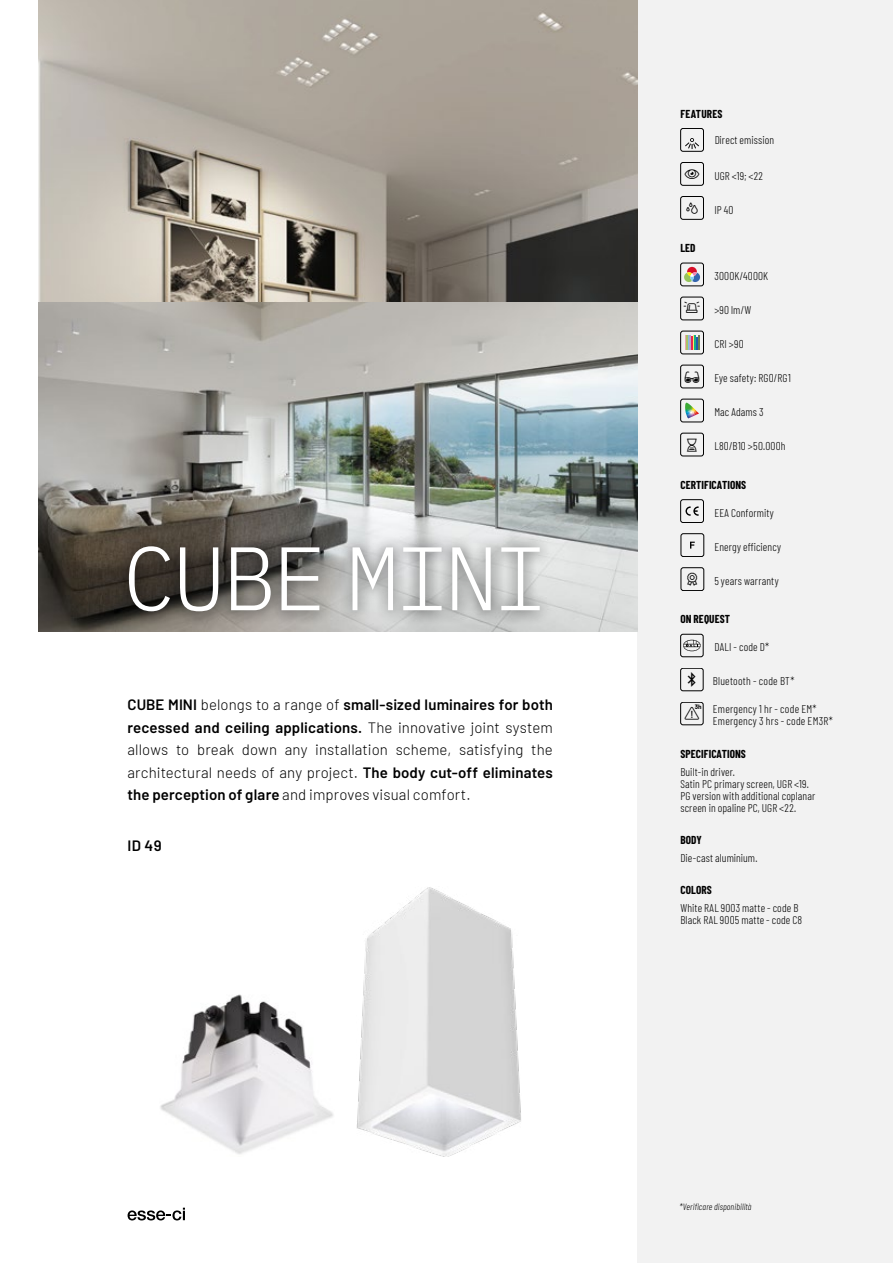
<style>
.page{position:relative;width:893px;height:1263px;background:#fff}
.page>*{position:absolute;margin:0;border:0;box-sizing:border-box;transform-origin:0 0}
.t1{font:300 90px "IBM Plex Mono";letter-spacing:-.045em;color:#fff}
.t2{font:300 15px/22.5px "Barlow";letter-spacing:.005em;color:#000;text-align:justify}
.t3{font:600 15px "Barlow";letter-spacing:.005em;color:#000}
.t4{font:300 11.25px/12px "Barlow Condensed";letter-spacing:.015em;color:#000}
.t5{font:700 11.25px "Barlow Condensed";letter-spacing:.01em;color:#000}
.t6{font:italic 300 9.15px "Barlow Condensed";letter-spacing:.01em;color:#000}
.t7{font:700 6.3px "Barlow";color:#000}
.s1{font-weight:300}
.s2{font-weight:600}
</style>
<div class="page">
<div style="left:638px;top:0;width:255px;height:1263px;background:#f2f2f2"></div>
<img style="left:38px;top:0;width:600px;height:303px">
<img style="left:38px;top:303px;width:600px;height:328px">
<img style="left:160px;top:994px;width:173px;height:160px">
<img style="left:357px;top:887px;width:164px;height:270px">
<div style="left:115px;top:532px;width:438px;height:94px;background:#000;opacity:.65"></div>
<div style="left:680px;top:499px;width:24px;height:24px;border:1px solid #000;border-radius:2px"></div>
<svg style="left:685px;top:506px;width:14px;height:10px"></svg>
<div style="left:681px;top:533px;width:23px;height:24px;border:1px solid #000;border-radius:2px"></div>
<svg style="left:690px;top:542px;width:5px;height:7px"></svg>
<div style="left:681px;top:567px;width:23px;height:24px;border:1px solid #000;border-radius:2px"></div>
<div style="left:680px;top:196px;width:24px;height:24px;border:1px solid #000;border-radius:2px"></div>
<div style="left:680px;top:162px;width:24px;height:24px;border:1px solid #000;border-radius:2px"></div>
<div style="left:680px;top:128px;width:24px;height:24px;border:1px solid #000;border-radius:2px"></div>
<svg style="left:685px;top:138px;width:14px;height:11px"></svg>
<div style="left:680px;top:297px;width:24px;height:23px;border:1px solid #000;border-radius:2px"></div>
<div style="left:680px;top:433px;width:24px;height:23px;border:1px solid #000;border-radius:2px"></div>
<div style="left:680px;top:399px;width:24px;height:23px;border:1px solid #000;border-radius:2px"></div>
<svg style="left:685px;top:403px;width:14px;height:15px"></svg>
<div style="left:680px;top:331px;width:24px;height:23px;border:1px solid #000;border-radius:2px"></div>
<svg style="left:685px;top:335px;width:14px;height:15px"></svg>
<div style="left:680px;top:263px;width:24px;height:23px;border:1px solid #000;border-radius:2px"></div>
<svg style="left:684px;top:267px;width:16px;height:15px"></svg>
<div style="left:680px;top:365px;width:24px;height:23px;border:1px solid #000;border-radius:2px"></div>
<div style="left:680px;top:634px;width:23px;height:23px;border:1px solid #000;border-radius:2px"></div>
<svg style="left:683px;top:640px;width:18px;height:11px"></svg>
<div style="left:680px;top:668px;width:23px;height:23px;border:1px solid #000;border-radius:2px"></div>
<div style="left:680px;top:702px;width:23px;height:23px;border:1px solid #000;border-radius:2px"></div>
<svg style="left:128px;top:1208px;width:57px;height:12px"></svg>
<p class="t5" style="left:680px;top:106px;width:44px">FEATURES</p>
<p class="t4" style="left:714px;top:133px;width:61px">Direct emission</p>
<p class="t4" style="left:714px;top:169px;width:50px">UGR &lt;19; &lt;22</p>
<p class="t5" style="left:680px;top:240px;width:17px">LED</p>
<p class="t4" style="left:714px;top:203px;width:21px">IP 40</p>
<p class="t4" style="left:714px;top:269px;width:55px">3000K/4000K</p>
<p class="t4" style="left:714px;top:303px;width:38px">&gt;90 lm/W</p>
<p class="t4" style="left:714px;top:337px;width:31px">CRI &gt;90</p>
<p class="t4" style="left:714px;top:371px;width:78px">Eye safety: RG0/RG1</p>
<p class="t4" style="left:714px;top:405px;width:51px">Mac Adams 3</p>
<p class="t4" style="left:714px;top:439px;width:73px">L80/B10 &gt;50.000h</p>
<h1 class="t1" style="left:122px;top:510px;width:427px">CUBE MINI</h1>
<p class="t5" style="left:680px;top:477px;width:67px">CERTIFICATIONS</p>
<p class="t4" style="left:714px;top:506px;width:61px">EEA Conformity</p>
<p class="t4" style="left:714px;top:540px;width:68px">Energy efficiency</p>
<p class="t4" style="left:714px;top:574px;width:66px">5 years warranty</p>
<p class="t5" style="left:680px;top:611px;width:51px">ON REQUEST</p>
<p class="t4" style="left:714px;top:640px;width:56px">DALI - code D*</p>
<p class="t4" style="left:713px;top:674px;width:83px">Bluetooth - code BT*</p>
<p class="t4" style="left:713px;top:702px;width:122px">Emergency 1 hr - code EM*<br>Emergency 3 hrs - code EM3R*</p>
<h2 class="t3" style="left:128px;top:694px;width:427px">CUBE MINI <span class="s1">belongs to a range of</span> small-sized luminaires for both</h2>
<p class="t7" style="left:695px;top:702px;width:8px">3h</p>
<p class="t2" style="left:128px;top:715px;width:427px"><span class="s2">recessed and ceiling applications.</span> The innovative joint system allows to break down any installation scheme, satisfying the architectural needs of any project. <span class="s2">The body cut-off eliminates the perception of glare</span> and improves visual comfort.</p>
<h2 class="t3" style="left:128px;top:835px;width:36px">ID 49</h2>
<p class="t5" style="left:680px;top:746px;width:67px">SPECIFICATIONS</p>
<p class="t4" style="left:680px;top:765px;width:136px">Built-in driver.<br>Satin PC primary screen, UGR &lt;19.<br>PG version with additional coplanar screen in opaline PC, UGR &lt;22.</p>
<p class="t5" style="left:680px;top:832px;width:23px">BODY</p>
<p class="t4" style="left:680px;top:851px;width:79px">Die-cast aluminium.</p>
<p class="t5" style="left:680px;top:882px;width:33px">COLORS</p>
<p class="t4" style="left:680px;top:901px;width:123px">White RAL 9003 matte - code B<br>Black RAL 9005 matte - code C8</p>
<p class="t6" style="left:680px;top:1200px;width:73px">*Verificare disponibilità</p>
</div>
